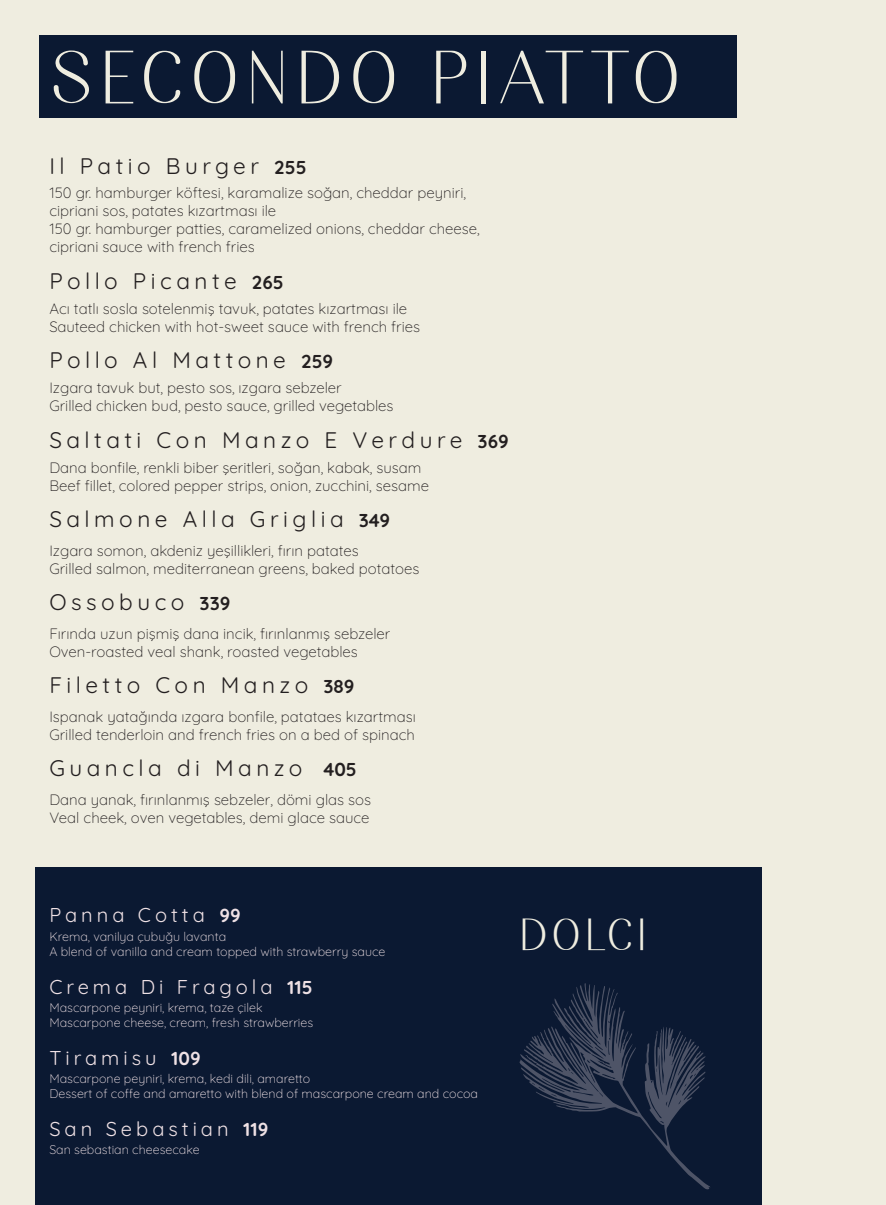
<style>
.page{position:relative;width:886px;height:1205px;background:#efede0}
.page>*{position:absolute;margin:0;border:0;box-sizing:border-box;transform-origin:0 0}
.t1{font:600 75px "Nesans";letter-spacing:.1em;color:#efede0}
.t2{font:600 45px "Nesans";letter-spacing:.1em;color:#efede0}
.t3{font:300 22.5px "Quicksand";letter-spacing:.2em;color:#231f20}
.t4{font:300 20px "Quicksand";letter-spacing:.2em;color:#efe1e5}
.t5{font:300 18.75px "Quicksand";color:#231f20}
.t6{font:300 18.75px "Quicksand";color:#efe1e5}
.t7{font:300 15px/18px "Quicksand";color:#231f20}
.t8{font:300 12.5px/15px "Quicksand";color:#efe1e5}
</style>
<div class="page">
<div style="left:39px;top:35px;width:698px;height:83px;background:#0b1932"></div>
<div style="left:36px;top:867px;width:726px;height:338px;background:#0b1932"></div>
<svg style="left:519px;top:983px;width:191px;height:206px"></svg>
<h1 class="t1" style="left:51px;top:35px;width:631px">SECONDO PIATTO</h1>
<h3 class="t3" style="left:49px;top:148px;width:211px">Il Patio Burger</h3>
<p class="t7" style="left:49px;top:182px;width:432px">150 gr. hamburger köftesi, karamalize soğan, cheddar peyniri, cipriani sos, patates kızartması ile<br>150 gr. hamburger patties, caramelized onions, cheddar cheese, cipriani sauce with french fries</p>
<p class="t5" style="left:274px;top:152px;width:34px">255</p>
<h3 class="t3" style="left:49px;top:264px;width:189px">Pollo Picante</h3>
<p class="t7" style="left:49px;top:298px;width:372px">Acı tatlı sosla sotelenmiş tavuk, patates kızartması ile<br>Sauteed chicken with hot-sweet sauce with french fries</p>
<p class="t5" style="left:252px;top:268px;width:33px">265</p>
<h3 class="t3" style="left:49px;top:343px;width:238px">Pollo Al Mattone</h3>
<p class="t7" style="left:49px;top:377px;width:346px">Izgara tavuk but, pesto sos, ızgara sebzeler<br>Grilled chicken bud, pesto sauce, grilled vegetables</p>
<p class="t5" style="left:301px;top:346px;width:34px">259</p>
<h3 class="t3" style="left:49px;top:422px;width:415px">Saltati Con Manzo E Verdure</h3>
<p class="t7" style="left:49px;top:457px;width:381px">Dana bonfile, renkli biber şeritleri, soğan, kabak, susam<br>Beef fillet, colored pepper strips, onion, zucchini, sesame</p>
<h3 class="t3" style="left:49px;top:502px;width:296px">Salmone Alla Griglia</h3>
<p class="t7" style="left:49px;top:540px;width:372px">Izgara somon, akdeniz yeşillikleri, fırın patates<br>Grilled salmon, mediterranean greens, baked potatoes</p>
<p class="t5" style="left:359px;top:506px;width:33px">349</p>
<h3 class="t3" style="left:49px;top:585px;width:137px">Ossobuco</h3>
<p class="t7" style="left:49px;top:623px;width:343px">Fırında uzun pişmiş dana incik, fırınlanmış sebzeler<br>Oven-roasted veal shank, roasted vegetables</p>
<p class="t5" style="left:200px;top:589px;width:32px">339</p>
<h3 class="t3" style="left:49px;top:668px;width:260px">Filetto Con Manzo</h3>
<p class="t7" style="left:49px;top:706px;width:368px">Ispanak yatağında ızgara bonfile, patataes kızartması<br>Grilled tenderloin and french fries on a bed of spinach</p>
<p class="t5" style="left:323px;top:672px;width:32px">389</p>
<h3 class="t3" style="left:49px;top:751px;width:255px">Guancla di Manzo</h3>
<p class="t7" style="left:49px;top:789px;width:323px">Dana yanak, fırınlanmış sebzeler, dömi glas sos<br>Veal cheek, oven vegetables, demi glace sauce</p>
<p class="t5" style="left:323px;top:755px;width:35px">405</p>
<p class="t5" style="left:478px;top:427px;width:33px">369</p>
<h3 class="t4" style="left:49px;top:900px;width:157px">Panna Cotta</h3>
<p class="t8" style="left:49px;top:928px;width:338px">Krema, vanilya çubuğu lavanta<br>A blend of vanilla and cream topped with strawberry sauce</p>
<p class="t6" style="left:219px;top:901px;width:23px">99</p>
<h3 class="t4" style="left:49px;top:971px;width:225px">Crema Di Fragola</h3>
<p class="t8" style="left:49px;top:999px;width:265px">Mascarpone peyniri, krema, taze çilek<br>Mascarpone cheese, cream, fresh strawberries</p>
<p class="t6" style="left:287px;top:972px;width:27px">115</p>
<h3 class="t4" style="left:49px;top:1042px;width:109px">Tiramisu</h3>
<p class="t8" style="left:49px;top:1070px;width:430px">Mascarpone peyniri, krema, kedi dili, amaretto<br>Dessert of coffe and amaretto with blend of mascarpone cream and cocoa</p>
<p class="t6" style="left:171px;top:1043px;width:31px">109</p>
<h3 class="t4" style="left:49px;top:1113px;width:181px">San Sebastian</h3>
<p class="t8" style="left:49px;top:1141px;width:152px">San sebastian cheesecake</p>
<p class="t6" style="left:243px;top:1114px;width:27px">119</p>
<h2 class="t2" style="left:519px;top:909px;width:128px">DOLCI</h2>
</div>
